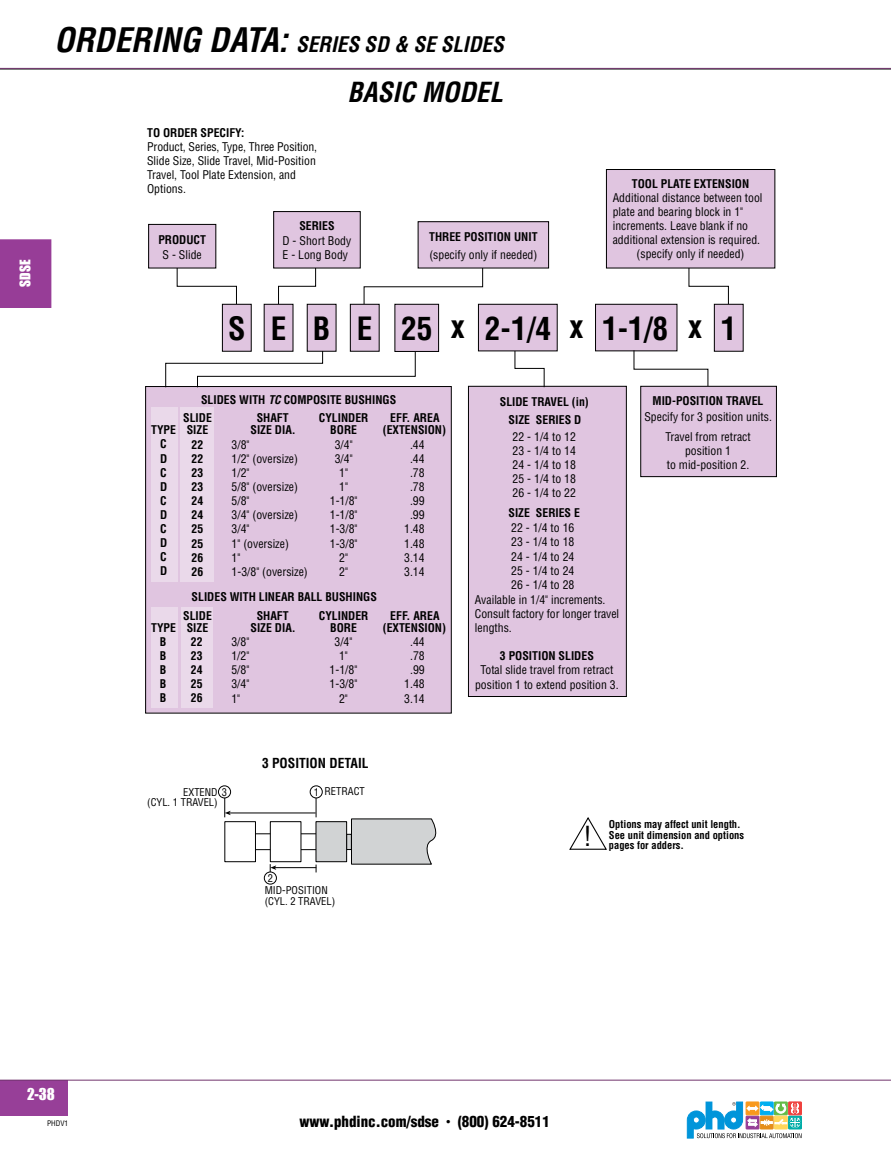
<style>
.page{position:relative;width:891px;height:1161px;background:#fff}
.page>*{position:absolute;margin:0;border:0;box-sizing:border-box;transform-origin:0 0}
.t1{font:700 condensed 31.35px "Helvetica";color:#000}
.t2{font:italic 700 condensed 27px "Helvetica";color:#000}
.t3{font:condensed 27px "Helvetica";color:#000}
.t4{font:italic 700 condensed 21px "Helvetica";color:#000}
.t5{font:900 condensed 15px "Helvetica";color:#000}
.t6{font:15px "Impact";color:#fff}
.t7{font:700 condensed 13.5px "Helvetica";color:#000}
.t8{font:13.5px "Impact";color:#fff}
.t9{font:condensed 11.7px/14.1px "Helvetica";color:#000;text-align:center}
.t10{font:700 condensed 11.7px/14.1px "Helvetica";color:#000;text-align:center}
.t11{font:700 condensed 10.5px/10.5px "Helvetica";color:#000}
.t12{font:condensed 10.5px/10.5px "Helvetica";color:#000}
.t13{font:condensed 7.5px "Helvetica";color:#000}
.s1{font-size:33px}
.s2{font-style:italic}
.s3{font-size:9px}
</style>
<div class="page">
<div style="left:0;top:1080px;width:68px;height:35px;background:#973f98"></div>
<hr style="left:0;top:69px;width:891px;height:1px;background:#000">
<hr style="left:0;top:68px;width:891px;height:1px;background:#71346d">
<div style="left:0;top:240px;width:51px;height:68px;background:#973d97"></div>
<svg style="left:687px;top:1102px;width:115px;height:36px"></svg>
<hr style="left:0;top:1080px;width:891px;height:1px;background:#71346d">
<div style="left:146px;top:387px;width:305px;height:326px;background:#e0c5e0"></div>
<div style="left:145px;top:386px;width:307px;height:327px;border:1px solid #000"></div>
<div style="left:468px;top:386px;width:158px;height:311px;background:#e0c5e0"></div>
<div style="left:468px;top:386px;width:159px;height:311px;border:1px solid #000"></div>
<div style="left:180px;top:407px;width:34px;height:175px;background:#ead9ea"></div>
<div style="left:151px;top:407px;width:27px;height:175px;background:#ead9ea"></div>
<div style="left:182px;top:607px;width:31px;height:100px;background:#ead9ea"></div>
<div style="left:151px;top:607px;width:27px;height:100px;background:#ead9ea"></div>
<svg style="left:177px;top:267px;width:552px;height:120px"></svg>
<div style="left:395px;top:304px;width:44px;height:47px;background:#e0c5e0"></div>
<div style="left:395px;top:304px;width:44px;height:48px;border:1px solid #000"></div>
<div style="left:478px;top:304px;width:79px;height:47px;background:#e0c5e0"></div>
<div style="left:478px;top:304px;width:80px;height:47px;border:1px solid #000"></div>
<div style="left:222px;top:304px;width:29px;height:47px;background:#e0c5e0"></div>
<div style="left:222px;top:304px;width:30px;height:48px;border:1px solid #000"></div>
<div style="left:264px;top:304px;width:29px;height:47px;background:#e0c5e0"></div>
<div style="left:307px;top:304px;width:29px;height:47px;background:#e0c5e0"></div>
<div style="left:307px;top:304px;width:29px;height:48px;border:1px solid #000"></div>
<div style="left:714px;top:304px;width:29px;height:47px;background:#e0c5e0"></div>
<div style="left:714px;top:304px;width:30px;height:48px;border:1px solid #000"></div>
<div style="left:274px;top:212px;width:86px;height:56px;background:#e0c5e0"></div>
<div style="left:273px;top:211px;width:88px;height:57px;border:1px solid #000"></div>
<div style="left:606px;top:170px;width:169px;height:98px;background:#e0c5e0"></div>
<div style="left:606px;top:169px;width:169px;height:99px;border:1px solid #000"></div>
<div style="left:149px;top:224px;width:67px;height:44px;background:#e0c5e0"></div>
<div style="left:148px;top:224px;width:68px;height:44px;border:1px solid #000"></div>
<div style="left:350px;top:304px;width:29px;height:47px;background:#e0c5e0"></div>
<div style="left:350px;top:304px;width:30px;height:48px;border:1px solid #000"></div>
<svg style="left:633px;top:350px;width:76px;height:37px"></svg>
<div style="left:641px;top:386px;width:135px;height:91px;background:#e0c5e0"></div>
<div style="left:640px;top:386px;width:137px;height:91px;border:1px solid #000"></div>
<div style="left:418px;top:222px;width:131px;height:46px;background:#e0c5e0"></div>
<div style="left:418px;top:221px;width:131px;height:47px;border:1px solid #000"></div>
<div style="left:264px;top:872px;width:13px;height:12px;border:1px solid #000;border-radius:50%"></div>
<svg style="left:316px;top:798px;width:1px;height:19px"></svg>
<div style="left:310px;top:786px;width:12px;height:12px;border:1px solid #000;border-radius:50%"></div>
<div style="left:218px;top:786px;width:13px;height:12px;border:1px solid #000;border-radius:50%"></div>
<div style="left:251px;top:833px;width:72px;height:17px;border:1px solid #000"></div>
<hr style="left:275px;top:867px;width:41px;height:1px;background:#000">
<svg style="left:270px;top:864px;width:6px;height:8px"></svg>
<hr style="left:229px;top:813px;width:87px;height:1px;background:#000">
<svg style="left:224px;top:797px;width:7px;height:20px"></svg>
<svg style="left:347px;top:834px;width:4px;height:16px"></svg>
<div style="left:316px;top:821px;width:31px;height:41px;background:#d1d3d4;border:1px solid #000"></div>
<svg style="left:351px;top:818px;width:86px;height:47px"></svg>
<div style="left:270px;top:821px;width:31px;height:41px;background:#fff;border:1px solid #000"></div>
<div style="left:224px;top:821px;width:32px;height:41px;background:#fff;border:1px solid #000"></div>
<svg style="left:569px;top:817px;width:38px;height:33px"></svg>
<h3 class="t4" style="left:54px;top:32px;width:451px"><span class="s1">ORDERING DATA:</span> SERIES SD &amp; SE SLIDES</h3>
<p class="t8" style="left:15px;top:287px;width:29px;rotate:-90deg">SDSE</p>
<p class="t6" style="left:27px;top:1083px;width:29px">2-38</p>
<p class="t10" style="left:147px;top:125px;width:99px">TO ORDER SPECIFY:</p>
<p class="t9" style="left:147px;top:139px;width:172px;text-align:left">Product, Series, Type, Three Position,<br>Slide Size, Slide Travel, Mid-Position<br>Travel, Tool Plate Extension, and<br>Options.</p>
<h2 class="t2" style="left:348px;top:76px;width:157px">BASIC MODEL</h2>
<p class="t10" style="left:158px;top:233px;width:49px">PRODUCT</p>
<p class="t9" style="left:163px;top:247px;width:41px">S - Slide</p>
<p class="t10" style="left:299px;top:219px;width:37px">SERIES</p>
<p class="t9" style="left:283px;top:233px;width:70px;text-align:left">D - Short Body<br>E - Long Body</p>
<p class="t10" style="left:429px;top:230px;width:110px">THREE POSITION UNIT</p>
<p class="t9" style="left:429px;top:247px;width:109px">(specify only if needed)</p>
<p class="t10" style="left:632px;top:176px;width:119px">TOOL PLATE EXTENSION</p>
<p class="t9" style="left:613px;top:190px;width:151px">Additional distance between tool</p>
<p class="t9" style="left:613px;top:204px;width:132px">plate and bearing block in 1"</p>
<p class="t9" style="left:613px;top:218px;width:137px">increments. Leave blank if no</p>
<p class="t9" style="left:613px;top:233px;width:149px">additional extension is required.</p>
<p class="t9" style="left:637px;top:247px;width:109px">(specify only if needed)</p>
<h1 class="t1" style="left:228px;top:309px;width:104px">SEB</h1>
<h1 class="t1" style="left:401px;top:309px;width:33px">25</h1>
<h1 class="t1" style="left:688px;top:309px;width:50px">x 1</h1>
<h1 class="t1" style="left:451px;top:309px;width:102px">x 2-1/4</h1>
<h1 class="t1" style="left:602px;top:309px;width:68px">1-1/8</h1>
<h1 class="t1" style="left:357px;top:309px;width:17px">E</h1>
<h1 class="t1" style="left:569px;top:308px;width:15px">x</h1>
<p class="t10" style="left:151px;top:422px;width:26px">TYPE</p>
<p class="t10" style="left:160px;top:437px;width:9px;text-align:justify">C D C D C D C D C D</p>
<p class="t10" style="left:201px;top:392px;width:197px">SLIDES WITH <span class="s2">TC</span> COMPOSITE BUSHINGS</p>
<p class="t10" style="left:183px;top:412px;width:30px;line-height:11.7px">SLIDE<br>SIZE</p>
<p class="t10" style="left:192px;top:437px;width:13px;text-align:justify">22<br>22<br>23<br>23<br>24<br>24<br>25<br>25<br>26<br>26</p>
<p class="t10" style="left:251px;top:412px;width:47px;line-height:11.7px">SHAFT<br>SIZE DIA.</p>
<p class="t9" style="left:232px;top:437px;width:78px;text-align:left">3/8"<br>1/2" (oversize)<br>1/2"<br>5/8" (oversize)<br>5/8"<br>3/4" (oversize)<br>3/4"<br>1" (oversize)<br>1"<br>1-3/8" (oversize)</p>
<p class="t10" style="left:319px;top:412px;width:51px;line-height:11.7px">CYLINDER<br>BORE</p>
<p class="t9" style="left:330px;top:437px;width:29px">3/4"<br>3/4"<br>1"<br>1"<br>1-1/8"<br>1-1/8"<br>1-3/8"<br>1-3/8"<br>2"<br>2"</p>
<p class="t10" style="left:383px;top:412px;width:65px;line-height:11.7px">EFF. AREA (EXTENSION)</p>
<p class="t9" style="left:404px;top:437px;width:22px">.44 .44 .78 .78 .99 .99<br>1.48<br>1.48<br>3.14<br>3.14</p>
<p class="t10" style="left:500px;top:394px;width:90px">SLIDE TRAVEL (in)</p>
<p class="t10" style="left:509px;top:412px;width:74px">SIZE SERIES D</p>
<p class="t9" style="left:513px;top:429px;width:65px;text-align:justify">22 - 1/4 to 12<br>23 - 1/4 to 14<br>24 - 1/4 to 18<br>25 - 1/4 to 18<br>26 - 1/4 to 22</p>
<p class="t9" style="left:511px;top:521px;width:65px;text-align:justify">22 - 1/4 to 16<br>23 - 1/4 to 18<br>24 - 1/4 to 24<br>25 - 1/4 to 24<br>26 - 1/4 to 28</p>
<p class="t10" style="left:509px;top:505px;width:73px">SIZE SERIES E</p>
<p class="t10" style="left:653px;top:393px;width:112px">MID-POSITION TRAVEL</p>
<p class="t9" style="left:644px;top:407px;width:129px;line-height:19.8px">Specify for 3 position units.<br>Travel from retract</p>
<p class="t9" style="left:667px;top:443px;width:84px">position 1<br>to mid-position 2.</p>
<p class="t10" style="left:192px;top:590px;width:187px">SLIDES WITH LINEAR BALL BUSHINGS</p>
<p class="t10" style="left:151px;top:610px;width:62px;line-height:11.7px;text-align:left;text-indent:32px">SLIDE<br>TYPE SIZE</p>
<p class="t10" style="left:160px;top:634px;width:8px;text-align:justify">B B B B B</p>
<p class="t10" style="left:191px;top:634px;width:13px;text-align:justify">22<br>23<br>24<br>25<br>26</p>
<p class="t10" style="left:250px;top:610px;width:47px;line-height:11.7px">SHAFT<br>SIZE DIA.</p>
<p class="t9" style="left:231px;top:635px;width:19px;text-align:justify">3/8" 1/2" 5/8" 3/4" 1"</p>
<p class="t10" style="left:319px;top:610px;width:51px;line-height:11.7px">CYLINDER<br>BORE</p>
<p class="t9" style="left:330px;top:635px;width:29px">3/4"<br>1"<br>1-1/8"<br>1-3/8"<br>2"</p>
<p class="t10" style="left:383px;top:610px;width:65px;line-height:11.7px">EFF. AREA (EXTENSION)</p>
<p class="t9" style="left:404px;top:635px;width:22px">.44 .78 .99<br>1.48<br>3.14</p>
<p class="t7" style="left:262px;top:755px;width:108px">3 POSITION DETAIL</p>
<p class="t12" style="left:325px;top:786px;width:42px">RETRACT</p>
<p class="t12" style="left:147px;top:787px;width:81px;text-indent:36px">EXTEND 3 (CYL. 1 TRAVEL)</p>
<p class="t12" style="left:314px;top:787px;width:7px">1</p>
<p class="t12" style="left:268px;top:873px;width:7px">2</p>
<p class="t12" style="left:265px;top:885px;width:72px">MID-POSITION (CYL. 2 TRAVEL)</p>
<p class="t9" style="left:475px;top:592px;width:146px;text-align:left">Available in 1/4" increments.<br>Consult factory for longer travel lengths.</p>
<p class="t10" style="left:500px;top:649px;width:95px">3 POSITION SLIDES</p>
<p class="t9" style="left:475px;top:663px;width:145px">Total slide travel from retract position 1 to extend position 3.</p>
<h2 class="t3" style="left:583px;top:820px;width:10px">!</h2>
<p class="t11" style="left:609px;top:819px;width:137px">Options may affect unit length.<br>See unit dimension and options pages for adders.</p>
<p class="t13" style="left:47px;top:1118px;width:23px">PHDV1</p>
<p class="t5" style="left:458px;top:1113px;width:94px">(800) 624-8511</p>
<p class="t5" style="left:300px;top:1113px;width:152px">www.phdinc.com/sdse <span class="s3">•</span></p>
</div>
